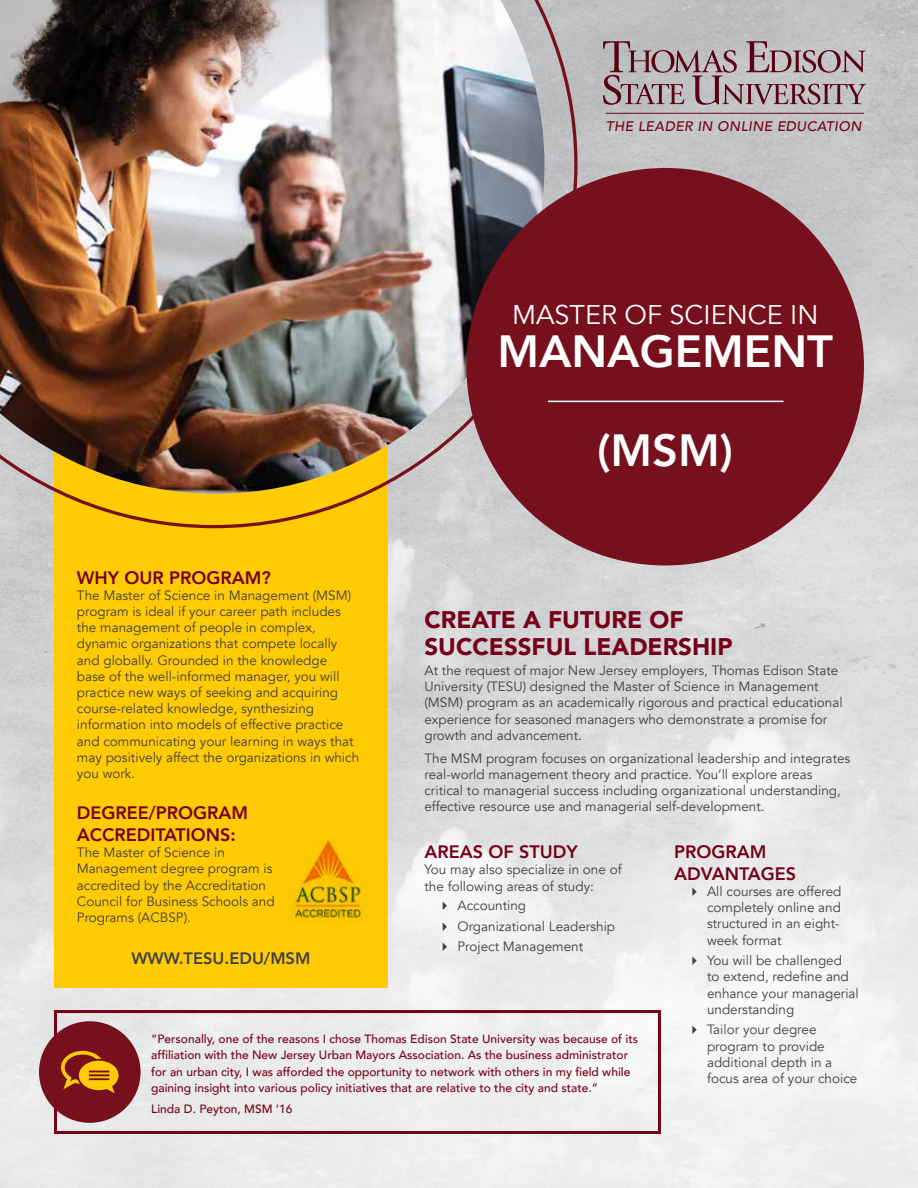
<style>
.page{position:relative;width:918px;height:1188px;background:#fff}
.page>*{position:absolute;margin:0;border:0;box-sizing:border-box;transform-origin:0 0}
.t1{font:800 45px "Avenir";color:#fff}
.t2{font:27px "Avenir";color:#fff}
.t3{font:900 24px/27px "Avenir";color:#76001a}
.t4{font:800 18px/21.6px "Avenir";color:#76001a}
.t5{font:800 16.5px "Avenir";color:#414042}
.t6{font:italic 500 13.8px "Avenir";letter-spacing:.03em;color:#76001a}
.t7{font:13.5px/16.2px "Avenir";color:#414042}
.t8{font:500 12px/16.5px "Avenir";color:#76001a}
</style>
<div class="page">
<img style="left:0;top:0;width:918px;height:1188px">
<div style="left:54px;top:1010px;width:607px;height:124px;border:3px solid #76001a"></div>
<div style="left:54px;top:421px;width:334px;height:567px;background:#ffcb05"></div>
<svg style="left:0;top:0;width:578px;height:528px"></svg>
<img style="left:0;top:0;width:544px;height:494px">
<svg style="left:603px;top:41px;width:263px;height:64px;background:#aa999f"></svg>
<div style="left:466px;top:168px;width:398px;height:398px;background:#77101d;border-radius:50%"></div>
<hr style="left:548px;top:401px;width:235px;height:1px;background:#fff">
<img style="left:289px;top:838px;width:74px;height:86px">
<div style="left:39px;top:1021px;width:102px;height:102px;background:#77101d;border-radius:50%"></div>
<svg style="left:61px;top:1051px;width:58px;height:42px"></svg>
<hr style="left:606px;top:113px;width:258px;height:1px;background:#76001a">
<p class="t6" style="left:606px;top:118px;width:257px">THE LEADER IN ONLINE EDUCATION</p>
<h2 class="t2" style="left:512px;top:299px;width:308px">MASTER OF SCIENCE IN</h2>
<h1 class="t1" style="left:497px;top:317px;width:337px">MANAGEMENT</h1>
<h1 class="t1" style="left:597px;top:415px;width:137px">(MSM)</h1>
<h3 class="t4" style="left:77px;top:566px;width:196px">WHY OUR PROGRAM?</h3>
<p class="t7" style="left:77px;top:587px;width:284px">The Master of Science in Management (MSM) program is ideal if your career path includes the management of people in complex, dynamic organizations that compete locally and globally. Grounded in the knowledge<br>base of the well-informed manager, you will practice new ways of seeking and acquiring course-related knowledge, synthesizing information into models of effective practice and communicating your learning in ways that may positively affect the organizations in which you work.</p>
<h3 class="t3" style="left:424px;top:606px;width:310px">CREATE A FUTURE OF<br>SUCCESSFUL LEADERSHIP</h3>
<p class="t7" style="left:424px;top:663px;width:420px">At the request of major New Jersey employers, Thomas Edison State University (TESU) designed the Master of Science in Management (MSM) program as an academically rigorous and practical educational experience for seasoned managers who demonstrate a promise for growth and advancement.</p>
<p class="t7" style="left:424px;top:750px;width:427px">The MSM program focuses on organizational leadership and integrates real-world management theory and practice. You’ll explore areas critical to managerial success including organizational understanding, effective resource use and managerial self-development.</p>
<h3 class="t4" style="left:77px;top:802px;width:173px">DEGREE/PROGRAM<br>ACCREDITATIONS:</h3>
<p class="t7" style="left:77px;top:845px;width:199px">The Master of Science in<br>Management degree program is accredited by the Accreditation<br>Council for Business Schools and<br>Programs (ACBSP).</p>
<h3 class="t4" style="left:674px;top:841px;width:124px">PROGRAM<br>ADVANTAGES</h3>
<h3 class="t4" style="left:424px;top:841px;width:155px">AREAS OF STUDY</h3>
<p class="t7" style="left:424px;top:862px;width:199px">You may also specialize in one of the following areas of study:</p>
<p class="t7" style="left:438px;top:898px;width:90px">✔ Accounting</p>
<p class="t7" style="left:438px;top:918px;width:179px">✔ Organizational Leadership</p>
<p class="t7" style="left:438px;top:939px;width:147px">✔ Project Management</p>
<p class="t7" style="left:707px;top:884px;width:136px;text-indent:-19px">✔ All courses are offered completely online and structured in an eight&shy;week format</p>
<p class="t7" style="left:707px;top:953px;width:153px;text-indent:-19px">✔ You will be challenged<br>to extend, redefine and enhance your managerial understanding</p>
<p class="t7" style="left:707px;top:1022px;width:152px;text-indent:-19px">✔ Tailor your degree program to provide additional depth in a focus area of your choice</p>
<p class="t5" style="left:131px;top:946px;width:181px">WWW.TESU.EDU/MSM</p>
<p class="t8" style="left:151px;top:1030px;width:489px">“Personally, one of the reasons I chose Thomas Edison State University was because of its affiliation with the New Jersey Urban Mayors Association. As the business administrator for an urban city, I was afforded the opportunity to network with others in my field while gaining insight into various policy initiatives that are relative to the city and state.”</p>
<p class="t8" style="left:151px;top:1100px;width:143px">Linda D. Peyton, MSM ‘16</p>
</div>
